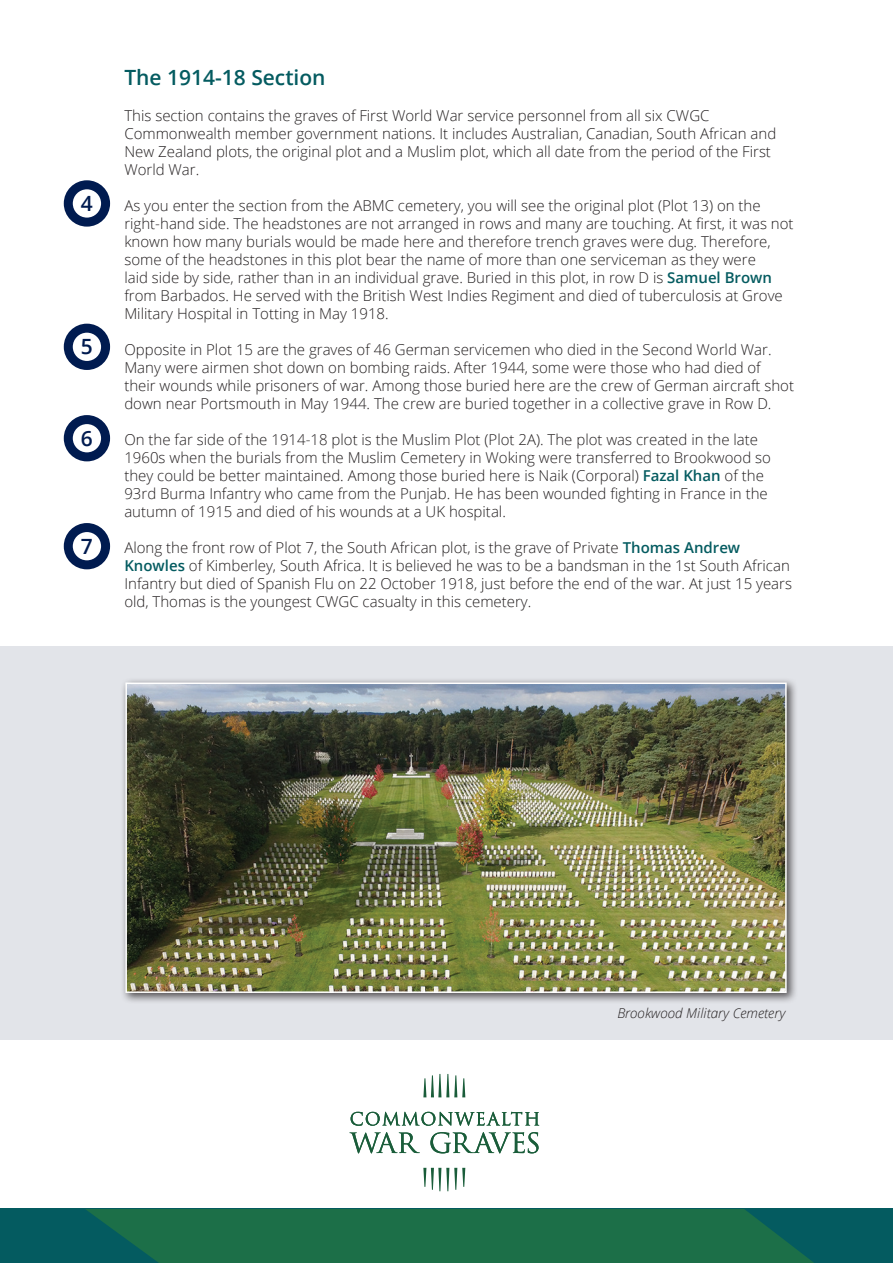
<style>
.page{position:relative;width:893px;height:1263px;background:#fff}
.page>*{position:absolute;margin:0;border:0;box-sizing:border-box;transform-origin:0 0}
.t1{font:600 21px "Open Sans";color:#045b60}
.t2{font:600 21px "Open Sans";color:#001b50}
.t3{font:300 15px/18px "Open Sans";color:#231f20}
.t4{font:italic 300 13.5px "Open Sans";color:#231f20}
.s1{font-weight:600;color:#045b60}
</style>
<div class="page">
<div style="left:0;top:1209px;width:893px;height:54px;background:#045b60"></div>
<svg style="left:86px;top:1209px;width:728px;height:54px;background:#196d4a"></svg>
<svg style="left:350px;top:1074px;width:189px;height:117px"></svg>
<div style="left:0;top:646px;width:893px;height:394px;background:#e2e4e9"></div>
<div style="left:120px;top:677px;width:678px;height:327px;background:#231f20;opacity:.75"></div>
<img style="left:128px;top:685px;width:656px;height:305px">
<div style="left:125px;top:682px;width:662px;height:311px;border:2px solid #fff"></div>
<svg style="left:68px;top:185px;width:38px;height:37px"></svg>
<div style="left:64px;top:180px;width:46px;height:47px;border:9px solid #001b50;border-radius:50%"></div>
<svg style="left:68px;top:328px;width:38px;height:37px"></svg>
<div style="left:64px;top:324px;width:46px;height:46px;border:9px solid #001b50;border-radius:50%"></div>
<svg style="left:68px;top:420px;width:38px;height:37px"></svg>
<div style="left:64px;top:415px;width:46px;height:46px;border:9px solid #001b50;border-radius:50%"></div>
<svg style="left:68px;top:527px;width:38px;height:38px"></svg>
<div style="left:64px;top:523px;width:46px;height:46px;border:9px solid #001b50;border-radius:50%"></div>
<h1 class="t2" style="left:81px;top:189px;width:13px">4</h1>
<h1 class="t2" style="left:81px;top:332px;width:13px">5</h1>
<h1 class="t2" style="left:81px;top:423px;width:13px">6</h1>
<h1 class="t2" style="left:81px;top:531px;width:13px">7</h1>
<h1 class="t1" style="left:124px;top:62px;width:203px">The 1914-18 Section</h1>
<p class="t3" style="left:124px;top:106px;width:653px">This section contains the graves of First World War service personnel from all six CWGC Commonwealth member government nations. It includes Australian, Canadian, South African and New Zealand plots, the original plot and a Muslim plot, which all date from the period of the First World War.</p>
<p class="t3" style="left:124px;top:196px;width:671px">As you enter the section from the ABMC cemetery, you will see the original plot (Plot 13) on the right-hand side. The headstones are not arranged in rows and many are touching. At first, it was not known how many burials would be made here and therefore trench graves were dug. Therefore, some of the headstones in this plot bear the name of more than one serviceman as they were<br>laid side by side, rather than in an individual grave. Buried in this plot, in row D is <span class="s1">Samuel Brown </span>from Barbados. He served with the British West Indies Regiment and died of tuberculosis at Grove Military Hospital in Totting in May 1918.</p>
<p class="t3" style="left:124px;top:340px;width:671px">Opposite in Plot 15 are the graves of 46 German servicemen who died in the Second World War.<br>Many were airmen shot down on bombing raids. After 1944, some were those who had died of their wounds while prisoners of war. Among those buried here are the crew of German aircraft shot down near Portsmouth in May 1944. The crew are buried together in a collective grave in Row D.</p>
<p class="t3" style="left:124px;top:430px;width:648px">On the far side of the 1914-18 plot is the Muslim Plot (Plot 2A). The plot was created in the late 1960s when the burials from the Muslim Cemetery in Woking were transferred to Brookwood so they could be better maintained. Among those buried here is Naik (Corporal) <span class="s1">Fazal Khan</span> of the 93rd Burma Infantry who came from the Punjab. He has been wounded fighting in France in the autumn of 1915 and died of his wounds at a UK hospital.</p>
<p class="t3" style="left:124px;top:538px;width:669px">Along the front row of Plot 7, the South African plot, is the grave of Private <span class="s1">Thomas Andrew Knowles</span> of Kimberley, South Africa. It is believed he was to be a bandsman in the 1st South African Infantry but died of Spanish Flu on 22 October 1918, just before the end of the war. At just 15 years old, Thomas is the youngest CWGC casualty in this cemetery.</p>
<p class="t4" style="left:617px;top:1003px;width:170px">Brookwood Military Cemetery</p>
</div>
